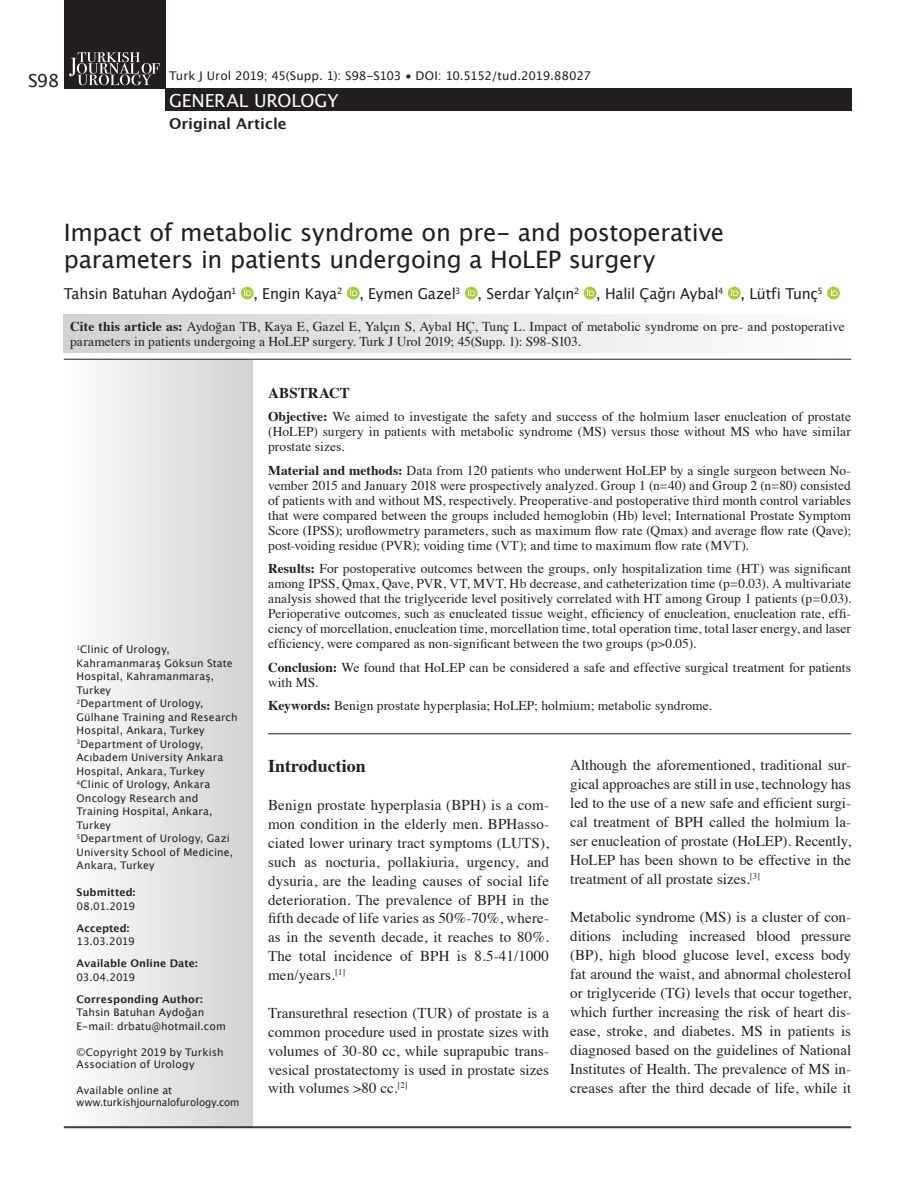
<style>
.page{position:relative;width:915px;height:1191px;background:#fff}
.page>*{position:absolute;margin:0;border:0;box-sizing:border-box;transform-origin:0 0}
.zz_Uroloji_running{font:24px/27px "Lucida Grande";letter-spacing:-.01em;color:#231f20}
.zz_Uroloji_running-2{font:18px "Lucida Grande";letter-spacing:-.01em;color:#fff}
.t1{font:700 18px "Times";color:#231f20}
.zz_Uroloji_running-3{font:18px "Lucida Grande";color:#231f20}
.t2{font:15px/19px "Times";color:#231f20;text-align:justify}
.zz_Uroloji_running-4{font:15px "Lucida Grande";letter-spacing:-.01em;color:#231f20;scale:.96 1}
.zz_Uroloji_running-5{font:700 15px "Lucida Grande";color:#231f20}
.zz_Uroloji_running-6{font:700 15px "Times";letter-spacing:.01em;color:#231f20}
.zz_Uroloji_running-7{font:13.5px/15px "Times";letter-spacing:.005em;color:#231f20;text-align:justify}
.zz_Uroloji_running-8{font:12px "Lucida Grande";letter-spacing:-.025em;color:#231f20}
.zz_Uroloji_running-9{font:10.5px/13.5px "Lucida Grande";letter-spacing:.015em;color:#231f20}
.zz_Uroloji_running-10{font:700 10.5px "Lucida Grande";letter-spacing:.01em;color:#231f20}
.zz_Uroloji_running-11{font:10.5px "Lucida Grande";letter-spacing:-.005em;color:#231f20;scale:.95 1}
.s1{font-weight:700}
</style>
<div class="page">
<div style="left:64px;top:0;width:101px;height:89px;background:#231f20"></div>
<div style="left:165px;top:88px;width:685px;height:23px;background:#231f20"></div>
<svg style="left:69px;top:52px;width:91px;height:33px"></svg>
<div style="left:64px;top:359px;width:189px;height:768px;background:linear-gradient(to right,#fefefe,#d0d1d4)"></div>
<div style="left:241px;top:287px;width:12px;height:12px;background:#a6ce39;border-radius:50%"></div>
<svg style="left:244px;top:289px;width:7px;height:7px"></svg>
<div style="left:347px;top:287px;width:12px;height:12px;background:#a6ce39;border-radius:50%"></div>
<svg style="left:350px;top:289px;width:7px;height:7px"></svg>
<svg style="left:464px;top:287px;width:13px;height:12px"></svg>
<svg style="left:468px;top:289px;width:7px;height:7px"></svg>
<svg style="left:583px;top:287px;width:13px;height:12px"></svg>
<svg style="left:587px;top:289px;width:6px;height:7px"></svg>
<svg style="left:727px;top:287px;width:13px;height:12px"></svg>
<svg style="left:731px;top:289px;width:7px;height:7px"></svg>
<svg style="left:826px;top:287px;width:13px;height:12px"></svg>
<svg style="left:830px;top:289px;width:7px;height:7px"></svg>
<hr style="left:64px;top:1127px;width:786px;height:1px;background:#231f20">
<hr style="left:64px;top:1126px;width:786px;height:1px;background:#231f20">
<div style="left:64px;top:315px;width:786px;height:38px;background:linear-gradient(to right,#d0d1d4,#fdfefe)"></div>
<hr style="left:268px;top:733px;width:582px;height:1px;background:#231f20">
<hr style="left:64px;top:359px;width:786px;height:1px;background:#231f20">
<p class="zz_Uroloji_running-3" style="left:28px;top:70px;width:33px">S98</p>
<p class="zz_Uroloji_running-8" style="left:169px;top:69px;width:423px">Turk J Urol 2019; 45(Supp. 1): S98-S103 • DOI: 10.5152/tud.2019.88027</p>
<p class="zz_Uroloji_running-2" style="left:169px;top:90px;width:171px">GENERAL UROLOGY</p>
<p class="zz_Uroloji_running-5" style="left:169px;top:112px;width:119px">Original Article</p>
<p class="zz_Uroloji_running" style="left:64px;top:219px;width:661px">Impact of metabolic syndrome on pre- and postoperative parameters in patients undergoing a HoLEP surgery</p>
<p class="zz_Uroloji_running-4" style="left:64px;top:285px;width:791px">Tahsin Batuhan Aydoğan<sup>1</sup> , Engin Kaya<sup>2</sup> , Eymen Gazel<sup>3</sup> , Serdar Yalçın<sup>2</sup> , Halil Çağrı Aybal<sup>4</sup> , Lütfi Tunç<sup>5</sup></p>
<p class="zz_Uroloji_running-7" style="left:70px;top:318px;width:775px"><span class="s1">Cite this article as:</span> Aydoğan TB, Kaya E, Gazel E, Yalçın S, Aybal HÇ, Tunç L. Impact of metabolic syndrome on pre- and postoperative parameters in patients undergoing a HoLEP surgery. Turk J Urol 2019; 45(Supp. 1): S98-S103.</p>
<p class="zz_Uroloji_running-6" style="left:268px;top:378px;width:83px">ABSTRACT</p>
<p class="zz_Uroloji_running-7" style="left:268px;top:408px;width:584px"><span class="s1">Objective:</span> We aimed to investigate the safety and success of the holmium laser enucleation of prostate (HoLEP) surgery in patients with metabolic syndrome (MS) versus those without MS who have similar prostate sizes.</p>
<p class="zz_Uroloji_running-7" style="left:268px;top:461px;width:584px"><span class="s1">Material and methods:</span> Data from 120 patients who underwent HoLEP by a single surgeon between No&shy;vember 2015 and January 2018 were prospectively analyzed. Group 1 (n=40) and Group 2 (n=80) consisted of patients with and without MS, respectively. Preoperative-and postoperative third month control variables that were compared between the groups included hemoglobin (Hb) level; International Prostate Symptom Score (IPSS); uroflowmetry parameters, such as maximum flow rate (Qmax) and average flow rate (Qave); post-voiding residue (PVR); voiding time (VT); and time to maximum flow rate (MVT).</p>
<p class="zz_Uroloji_running-7" style="left:268px;top:560px;width:584px"><span class="s1">Results:</span> For postoperative outcomes between the groups, only hospitalization time (HT) was significant among IPSS, Qmax, Qave, PVR, VT, MVT, Hb decrease, and catheterization time (p=0.03). A multivariate analysis showed that the triglyceride level positively correlated with HT among Group 1 patients (p=0.03).<br>Perioperative outcomes, such as enucleated tissue weight, efficiency of enucleation, enucleation rate, effi&shy;ciency of morcellation, enucleation time, morcellation time, total operation time, total laser energy, and laser efficiency, were compared as non-significant between the two groups (p&gt;0.05).</p>
<p class="zz_Uroloji_running-7" style="left:268px;top:658px;width:584px"><span class="s1">Conclusion:</span> We found that HoLEP can be considered a safe and effective surgical treatment for patients with MS.</p>
<p class="zz_Uroloji_running-7" style="left:268px;top:697px;width:445px"><span class="s1">Keywords:</span> Benign prostate hyperplasia; HoLEP; holmium; metabolic syndrome.</p>
<p class="zz_Uroloji_running-9" style="left:77px;top:642px;width:158px"><sup>1</sup>Clinic of Urology,<br>Kahramanmaraş Göksun State<br>Hospital, Kahramanmaraş,<br>Turkey</p>
<p class="zz_Uroloji_running-9" style="left:77px;top:696px;width:162px"><sup>2</sup>Department of Urology,<br>Gülhane Training and Research<br>Hospital, Ankara, Turkey</p>
<p class="zz_Uroloji_running-9" style="left:77px;top:737px;width:148px"><sup>3</sup>Department of Urology,<br>Acıbadem University Ankara<br>Hospital, Ankara, Turkey</p>
<p class="zz_Uroloji_running-9" style="left:77px;top:777px;width:137px"><sup>4</sup>Clinic of Urology, Ankara<br>Oncology Research and<br>Training Hospital, Ankara,<br>Turkey</p>
<p class="zz_Uroloji_running-9" style="left:77px;top:831px;width:158px"><sup>5</sup>Department of Urology, Gazi<br>University School of Medicine,<br>Ankara, Turkey</p>
<p class="zz_Uroloji_running-10" style="left:77px;top:884px;width:60px">Submitted:</p>
<p class="zz_Uroloji_running-9" style="left:77px;top:899px;width:60px">08.01.2019</p>
<p class="zz_Uroloji_running-10" style="left:77px;top:919px;width:54px">Accepted:</p>
<p class="zz_Uroloji_running-9" style="left:77px;top:934px;width:60px">13.03.2019</p>
<p class="zz_Uroloji_running-10" style="left:77px;top:955px;width:123px">Available Online Date:</p>
<p class="zz_Uroloji_running-9" style="left:77px;top:970px;width:60px">03.04.2019</p>
<p class="zz_Uroloji_running-10" style="left:77px;top:990px;width:128px">Corresponding Author:</p>
<p class="zz_Uroloji_running-9" style="left:77px;top:1005px;width:129px">Tahsin Batuhan Aydoğan</p>
<p class="zz_Uroloji_running-9" style="left:77px;top:1019px;width:151px">E-mail: drbatu@hotmail.com</p>
<p class="zz_Uroloji_running-9" style="left:77px;top:1046px;width:148px;line-height:12.6px">©Copyright 2019 by Turkish<br>Association of Urology</p>
<p class="zz_Uroloji_running-9" style="left:77px;top:1083px;width:97px">Available online at</p>
<p class="zz_Uroloji_running-11" style="left:77px;top:1096px;width:173px">www.turkishjournalofurology.com</p>
<p class="t2" style="left:570px;top:754px;width:282px">Although the aforementioned, traditional sur&shy;gical approaches are still in use, technology has led to the use of a new safe and efficient surgi&shy;cal treatment of BPH called the holmium la&shy;ser enucleation of prostate (HoLEP). Recently, HoLEP has been shown to be effective in the treatment of all prostate sizes.<sup>[3]</sup></p>
<p class="t2" style="left:570px;top:906px;width:282px">Metabolic syndrome (MS) is a cluster of con&shy;ditions including increased blood pressure (BP), high blood glucose level, excess body fat around the waist, and abnormal cholesterol or triglyceride (TG) levels that occur together, which further increasing the risk of heart dis&shy;ease, stroke, and diabetes. MS in patients is diagnosed based on the guidelines of National Institutes of Health. The prevalence of MS in&shy;creases after the third decade of life, while it</p>
<p class="t1" style="left:268px;top:749px;width:99px">Introduction</p>
<p class="t2" style="left:268px;top:794px;width:282px">Benign prostate hyperplasia (BPH) is a com&shy;mon condition in the elderly men. BPHasso&shy;ciated lower urinary tract symptoms (LUTS), such as nocturia, pollakiuria, urgency, and dysuria, are the leading causes of social life deterioration. The prevalence of BPH in the fifth decade of life varies as 50%-70%, where&shy;as in the seventh decade, it reaches to 80%.<br>The total incidence of BPH is 8.5-41/1000 men/years.<sup>[1]</sup></p>
<p class="t2" style="left:268px;top:1002px;width:282px">Transurethral resection (TUR) of prostate is a common procedure used in prostate sizes with volumes of 30-80 cc, while suprapubic trans&shy;vesical prostatectomy is used in prostate sizes with volumes &gt;80 cc.<sup>[2]</sup></p>
</div>
